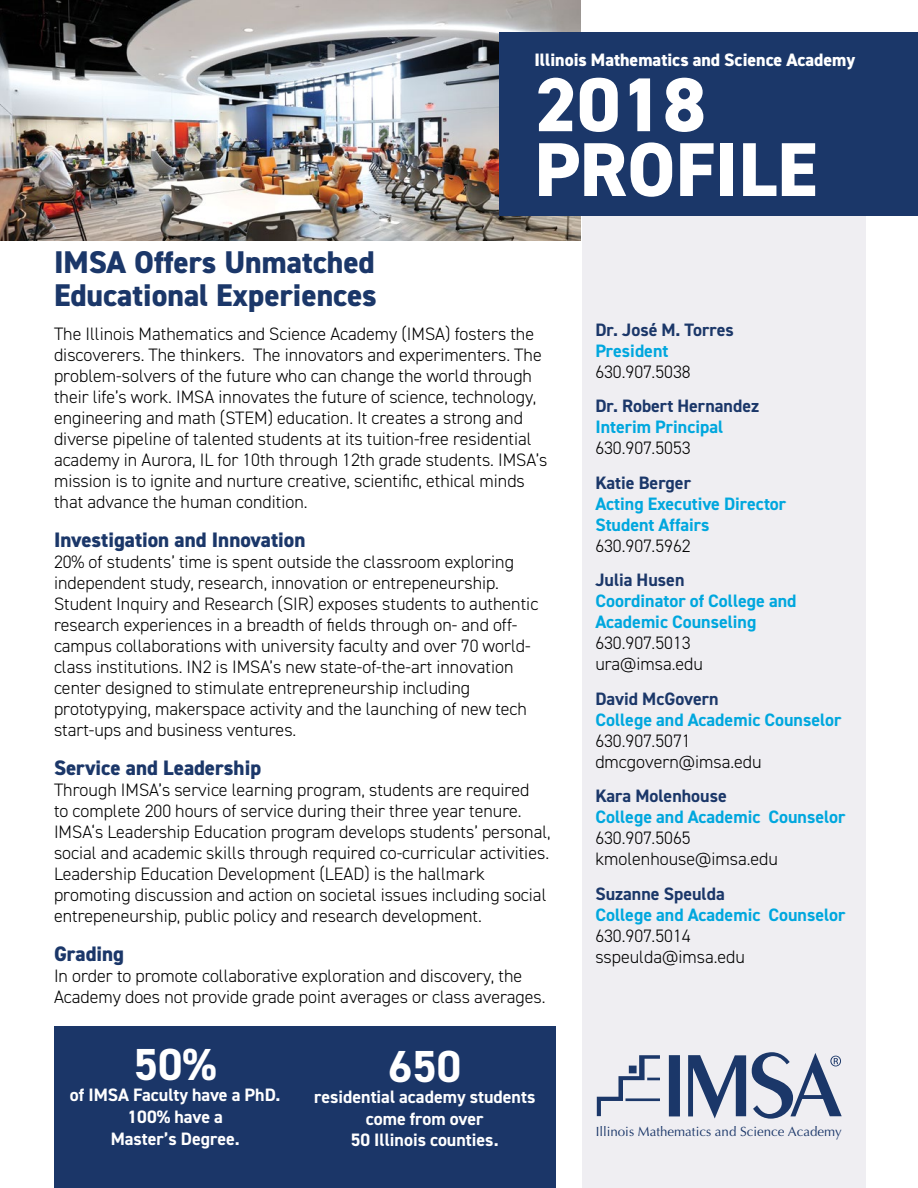
<style>
.page{position:relative;width:918px;height:1188px;background:#fff}
.page>*{position:absolute;margin:0;border:0;box-sizing:border-box;transform-origin:0 0}
.t1{font:800 76.5px/64.8px "DIN2014";color:#fff}
.t2{font:700 45px "DIN2014";color:#fff}
.t3{font:800 31.5px/33px "DIN2014";color:#1b3769}
.t4{font:800 21px "DIN2014";color:#1b3769}
.t5{font:300 18px/21px "DIN2014";color:#000}
.t6{font:700 18px/21px "DIN2014";color:#00a7de}
.t7{font:700 18px/21.6px "DIN2014";color:#fff;text-align:center}
.t8{font:700 18px "DIN2014";color:#1b3769}
.t9{font:800 18px "DIN2014";color:#fff}
.t10{font:13.35px "Optima";color:#1b3769}
</style>
<div class="page">
<div style="left:582px;top:45px;width:283px;height:1143px;background:#efeef2"></div>
<img style="left:0;top:0;width:580px;height:240px">
<svg style="left:597px;top:1052px;width:245px;height:67px"></svg>
<div style="left:54px;top:1026px;width:501px;height:162px;background:#1b3668"></div>
<div style="left:500px;top:32px;width:418px;height:184px;background:#1b3769"></div>
<p class="t9" style="left:534px;top:48px;width:322px">Illinois Mathematics and Science Academy</p>
<h1 class="t1" style="left:534px;top:73px;width:284px">2018<br>PROFILE</h1>
<h3 class="t3" style="left:54px;top:246px;width:324px">IMSA Offers Unmatched<br>Educational Experiences</h3>
<p class="t5" style="left:54px;top:324px;width:495px">The Illinois Mathematics and Science Academy (IMSA) fosters the discoverers. The thinkers. The innovators and experimenters. The problem-solvers of the future who can change the world through their life’s work. IMSA innovates the future of science, technology, engineering and math (STEM) education. It creates a strong and diverse pipeline of talented students at its tuition-free residential academy in Aurora, IL for 10th through 12th grade students. IMSA’s mission is to ignite and nurture creative, scientific, ethical minds that advance the human condition.</p>
<p class="t4" style="left:54px;top:526px;width:253px">Investigation and Innovation</p>
<p class="t5" style="left:54px;top:552px;width:486px">20% of students’ time is spent outside the classroom exploring independent study, research, innovation or entrepeneurship.<br>Student Inquiry and Research (SIR) exposes students to authentic research experiences in a breadth of fields through on- and off&shy;campus collaborations with university faculty and over 70 world&shy;class institutions. IN2 is IMSA’s new state-of-the-art innovation center designed to stimulate entrepreneurship including prototypying, makerspace activity and the launching of new tech start-ups and business ventures.</p>
<p class="t4" style="left:54px;top:754px;width:209px">Service and Leadership</p>
<p class="t5" style="left:54px;top:779px;width:498px">Through IMSA’s service learning program, students are required<br>to complete 200 hours of service during their three year tenure.<br>IMSA‘s Leadership Education program develops students’ personal, social and academic skills through required co-curricular activities.<br>Leadership Education Development (LEAD) is the hallmark promoting discussion and action on societal issues including social entrepeneurship, public policy and research development.</p>
<p class="t4" style="left:54px;top:939px;width:72px">Grading</p>
<p class="t5" style="left:54px;top:965px;width:493px">In order to promote collaborative exploration and discovery, the<br>Academy does not provide grade point averages or class averages.</p>
<h2 class="t2" style="left:134px;top:1034px;width:84px">50%</h2>
<p class="t7" style="left:70px;top:1084px;width:212px">of IMSA Faculty have a PhD.<br>100% have a<br>Master’s Degree.</p>
<h2 class="t2" style="left:388px;top:1036px;width:74px">650</h2>
<p class="t7" style="left:314px;top:1086px;width:223px">residential academy students come from over<br>50 Illinois counties.</p>
<p class="t8" style="left:595px;top:318px;width:140px">Dr. José M. Torres</p>
<p class="t6" style="left:595px;top:340px;width:75px">President</p>
<p class="t5" style="left:595px;top:361px;width:97px">630.907.5038</p>
<p class="t8" style="left:595px;top:394px;width:165px">Dr. Robert Hernandez</p>
<p class="t6" style="left:595px;top:416px;width:129px">Interim Principal</p>
<p class="t5" style="left:595px;top:438px;width:97px">630.907.5053</p>
<p class="t8" style="left:595px;top:471px;width:97px">Katie Berger</p>
<p class="t6" style="left:595px;top:493px;width:192px">Acting Executive Director<br>Student Affairs</p>
<p class="t5" style="left:595px;top:535px;width:97px">630.907.5962</p>
<p class="t8" style="left:595px;top:568px;width:91px">Julia Husen</p>
<p class="t6" style="left:595px;top:590px;width:203px">Coordinator of College and<br>Academic Counseling</p>
<p class="t5" style="left:595px;top:633px;width:109px">630.907.5013 ura@imsa.edu</p>
<p class="t8" style="left:595px;top:687px;width:125px">David McGovern</p>
<p class="t6" style="left:595px;top:709px;width:248px">College and Academic Counselor</p>
<p class="t5" style="left:595px;top:730px;width:168px">630.907.5071 dmcgovern@imsa.edu</p>
<p class="t8" style="left:595px;top:784px;width:133px">Kara Molenhouse</p>
<p class="t6" style="left:595px;top:806px;width:252px">College and Academic Counselor</p>
<p class="t5" style="left:595px;top:828px;width:184px">630.907.5065 kmolenhouse@imsa.edu</p>
<p class="t8" style="left:595px;top:882px;width:131px">Suzanne Speulda</p>
<p class="t6" style="left:595px;top:904px;width:252px">College and Academic Counselor</p>
<p class="t5" style="left:595px;top:925px;width:151px">630.907.5014 sspeulda@imsa.edu</p>
<p class="t10" style="left:596px;top:1124px;width:248px">Illinois Mathematics and Science Academy</p>
</div>
